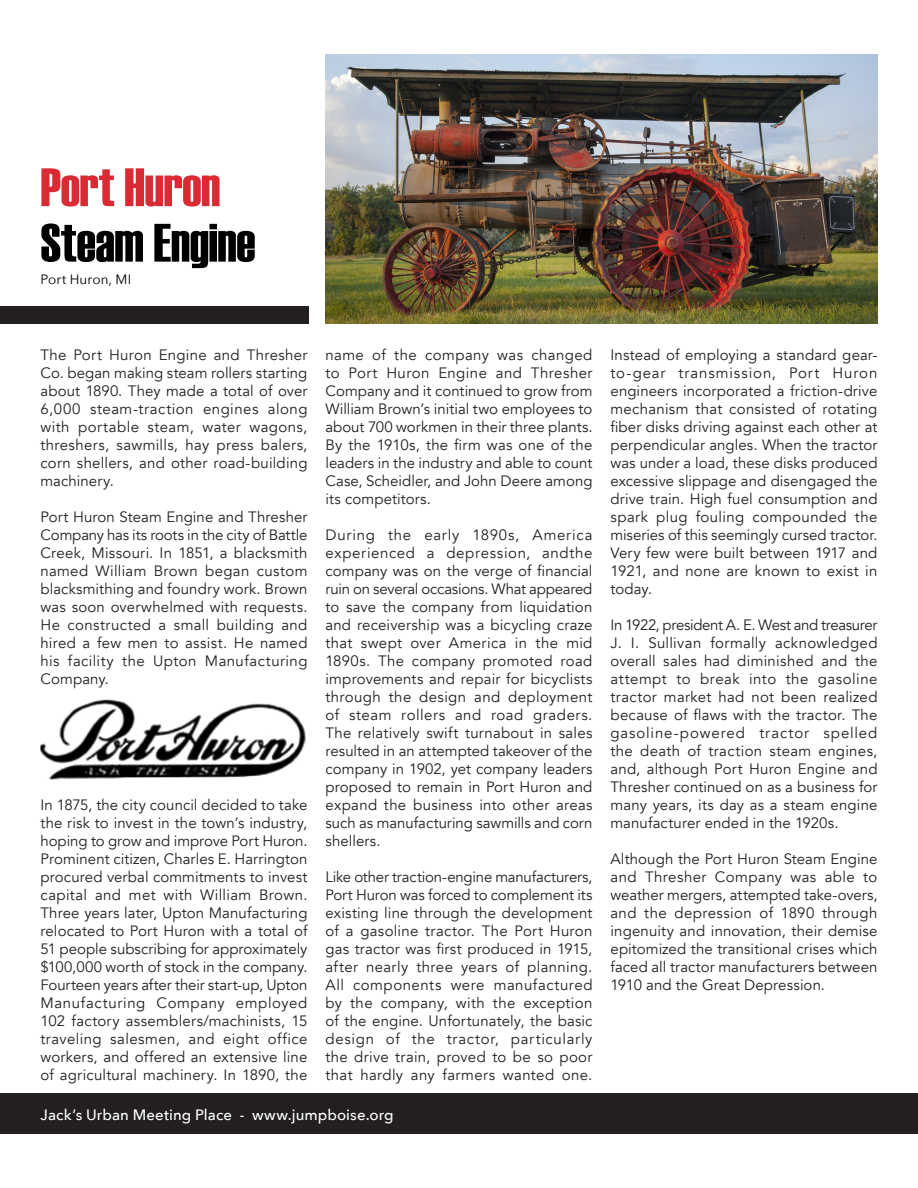
<style>
.page{position:relative;width:918px;height:1188px;background:#fff}
.page>*{position:absolute;margin:0;border:0;box-sizing:border-box;transform-origin:0 0}
.t1{font:54px "Haettenschweiler";letter-spacing:-.005em;color:#000}
.t2{font:54px "Haettenschweiler";letter-spacing:-.005em;color:#d92b34}
.t3{font:15px/18px "Avenir";letter-spacing:.01em;color:#231f20;text-align:justify}
.t4{font:500 15px "Avenir Next";letter-spacing:.005em;color:#fff}
.t5{font:13.5px "Avenir Next";letter-spacing:.01em;color:#000}
</style>
<div class="page">
<div style="left:0;top:1094px;width:918px;height:40px;background:#231f20"></div>
<div style="left:0;top:306px;width:309px;height:18px;background:#231f20"></div>
<img style="left:326px;top:54px;width:552px;height:270px">
<img style="left:40px;top:699px;width:266px;height:81px">
<p class="t2" style="left:40px;top:151px;width:181px">Port Huron</p>
<p class="t1" style="left:40px;top:206px;width:217px">Steam Engine</p>
<p class="t5" style="left:40px;top:267px;width:92px">Port Huron, MI</p>
<p class="t3" style="left:40px;top:346px;width:269px">The Port Huron Engine and Thresher Co. began making steam rollers starting about 1890. They made a total of over 6,000 steam-traction engines along with portable steam, water wagons, threshers, sawmills, hay press balers, corn shellers, and other road-building machinery.</p>
<p class="t3" style="left:40px;top:508px;width:269px">Port Huron Steam Engine and Thresher Company has its roots in the city of Battle Creek, Missouri. In 1851, a blacksmith named William Brown began custom blacksmithing and foundry work. Brown was soon overwhelmed with requests.<br>He constructed a small building and hired a few men to assist. He named his facility the Upton Manufacturing Company.</p>
<p class="t3" style="left:40px;top:796px;width:269px">In 1875, the city council decided to take the risk to invest in the town’s industry, hoping to grow and improve Port Huron.<br>Prominent citizen, Charles E. Harrington procured verbal commitments to invest capital and met with William Brown.<br>Three years later, Upton Manufacturing relocated to Port Huron with a total of 51 people subscribing for approximately $100,000 worth of stock in the company.<br>Fourteen years after their start-up, Upton Manufacturing Company employed 102 factory assemblers/machinists, 15 traveling salesmen, and eight office workers, and offered an extensive line of agricultural machinery. In 1890, the</p>
<p class="t3" style="left:326px;top:346px;width:269px">name of the company was changed to Port Huron Engine and Thresher Company and it continued to grow from William Brown’s initial two employees to about 700 workmen in their three plants.<br>By the 1910s, the firm was one of the leaders in the industry and able to count Case, Scheidler, and John Deere among its competitors.</p>
<p class="t3" style="left:326px;top:526px;width:269px">During the early 1890s, America experienced a depression, andthe company was on the verge of financial ruin on several occasions. What appeared to save the company from liquidation and receivership was a bicycling craze that swept over America in the mid 1890s. The company promoted road improvements and repair for bicyclists through the design and deployment of steam rollers and road graders.<br>The relatively swift turnabout in sales resulted in an attempted takeover of the company in 1902, yet company leaders proposed to remain in Port Huron and expand the business into other areas such as manufacturing sawmills and corn shellers.</p>
<p class="t3" style="left:326px;top:868px;width:269px">Like other traction-engine manufacturers, Port Huron was forced to complement its existing line through the development of a gasoline tractor. The Port Huron gas tractor was first produced in 1915, after nearly three years of planning.<br>All components were manufactured by the company, with the exception of the engine. Unfortunately, the basic design of the tractor, particularly the drive train, proved to be so poor that hardly any farmers wanted one.</p>
<p class="t4" style="left:40px;top:1102px;width:355px">Jack’s Urban Meeting Place - www.jumpboise.org</p>
<p class="t3" style="left:610px;top:346px;width:269px">Instead of employing a standard gear&shy;to-gear transmission, Port Huron engineers incorporated a friction-drive mechanism that consisted of rotating fiber disks driving against each other at perpendicular angles. When the tractor was under a load, these disks produced excessive slippage and disengaged the drive train. High fuel consumption and spark plug fouling compounded the miseries of this seemingly cursed tractor.<br>Very few were built between 1917 and 1921, and none are known to exist in today.</p>
<p class="t3" style="left:610px;top:616px;width:269px">In 1922, president A. E. West and treasurer J. I. Sullivan formally acknowledged overall sales had diminished and the attempt to break into the gasoline tractor market had not been realized because of flaws with the tractor. The gasoline-powered tractor spelled the death of traction steam engines, and, although Port Huron Engine and Thresher continued on as a business for many years, its day as a steam engine manufacturer ended in the 1920s.</p>
<p class="t3" style="left:610px;top:850px;width:269px">Although the Port Huron Steam Engine and Thresher Company was able to weather mergers, attempted take-overs, and the depression of 1890 through ingenuity and innovation, their demise epitomized the transitional crises which faced all tractor manufacturers between 1910 and the Great Depression.</p>
</div>
